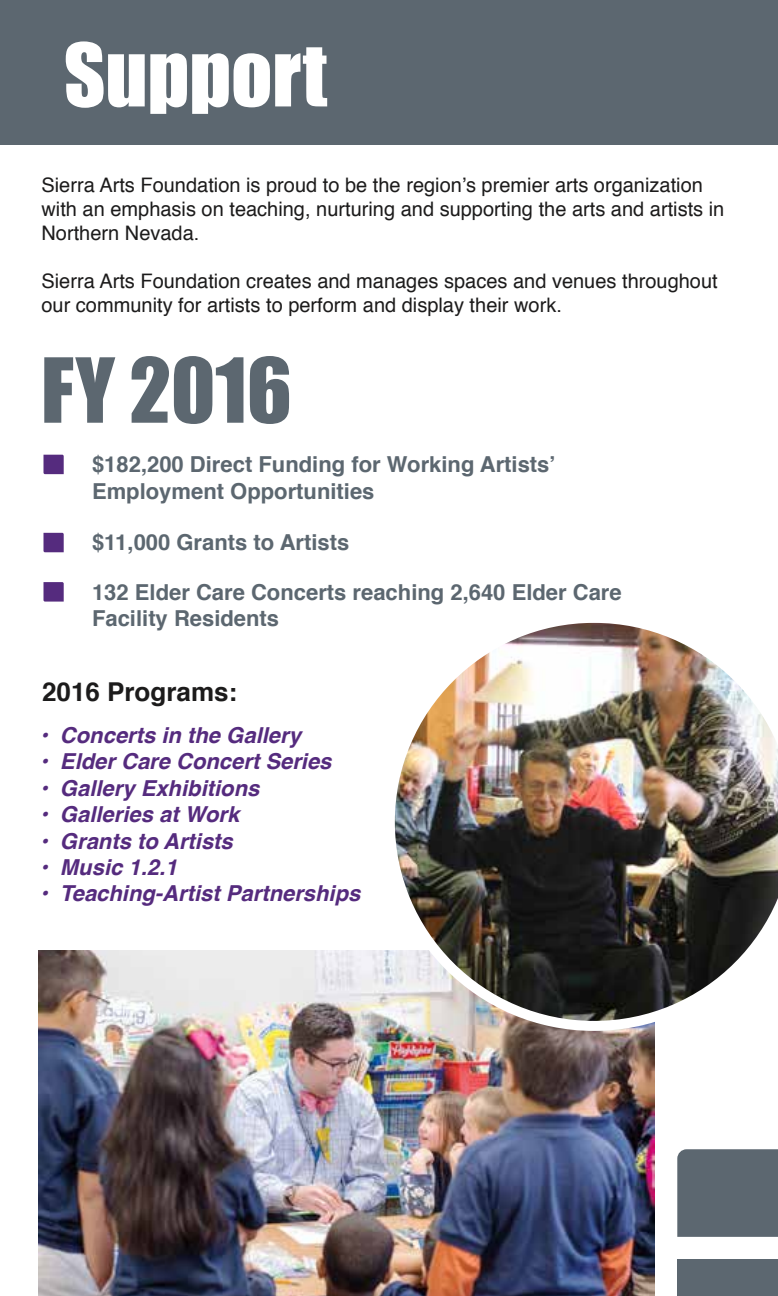
<style>
.page{position:relative;width:778px;height:1296px;background:#fff}
.page>*{position:absolute;margin:0;border:0;box-sizing:border-box;transform-origin:0 0}
.t1{font:82.8px "Impact";color:#5c6770}
.t2{font:80.6px "Impact";color:#fff}
.t3{font:700 26px "Helvetica";color:#1c1b1b}
.t4{font:700 22px/26.4px "Helvetica";color:#5c6770}
.t5{font:italic 700 22px "Helvetica";color:#552b7e}
.t6{font:20px/24px "Helvetica";color:#1c1b1b}
</style>
<div class="page">
<div style="left:0;top:0;width:778px;height:145px;background:#5c6770"></div>
<div style="left:677px;top:1259px;width:101px;height:37px;background:#5c6770"></div>
<svg style="left:654px;top:1259px;width:1px;height:37px"></svg>
<div style="left:677px;top:1149px;width:101px;height:88px;background:#5c6770"></div>
<svg style="left:43px;top:455px;width:21px;height:19px"></svg>
<svg style="left:43px;top:533px;width:21px;height:19px"></svg>
<svg style="left:43px;top:582px;width:21px;height:20px"></svg>
<img style="left:38px;top:951px;width:616px;height:345px">
<img style="left:385px;top:622px;width:393px;height:409px">
<h2 class="t2" style="left:64px;top:12px;width:265px">Support</h2>
<p class="t6" style="left:41px;top:173px;width:684px">Sierra Arts Foundation is proud to be the region’s premier arts organization with an emphasis on teaching, nurturing and supporting the arts and artists in<br>Northern Nevada.</p>
<p class="t6" style="left:41px;top:269px;width:677px">Sierra Arts Foundation creates and manages spaces and venues throughout our community for artists to perform and display their work.</p>
<h1 class="t1" style="left:41px;top:326px;width:252px">FY 2016</h1>
<p class="t4" style="left:92px;top:452px;width:465px">$182,200 Direct Funding for Working Artists’<br>Employment Opportunities</p>
<p class="t4" style="left:92px;top:530px;width:259px">$11,000 Grants to Artists</p>
<p class="t4" style="left:92px;top:579px;width:531px">132 Elder Care Concerts reaching 2,640 Elder Care<br>Facility Residents</p>
<h3 class="t3" style="left:42px;top:671px;width:197px">2016 Programs:</h3>
<p class="t5" style="left:40px;top:717px;width:262px">• Concerts in the Gallery</p>
<p class="t5" style="left:40px;top:744px;width:293px">• Elder Care Concert Series</p>
<p class="t5" style="left:40px;top:770px;width:221px">• Gallery Exhibitions</p>
<p class="t5" style="left:40px;top:796px;width:201px">• Galleries at Work</p>
<p class="t5" style="left:40px;top:823px;width:194px">• Grants to Artists</p>
<p class="t5" style="left:40px;top:849px;width:139px">• Music 1.2.1</p>
<p class="t5" style="left:40px;top:876px;width:322px">• Teaching-Artist Partnerships</p>
</div>
